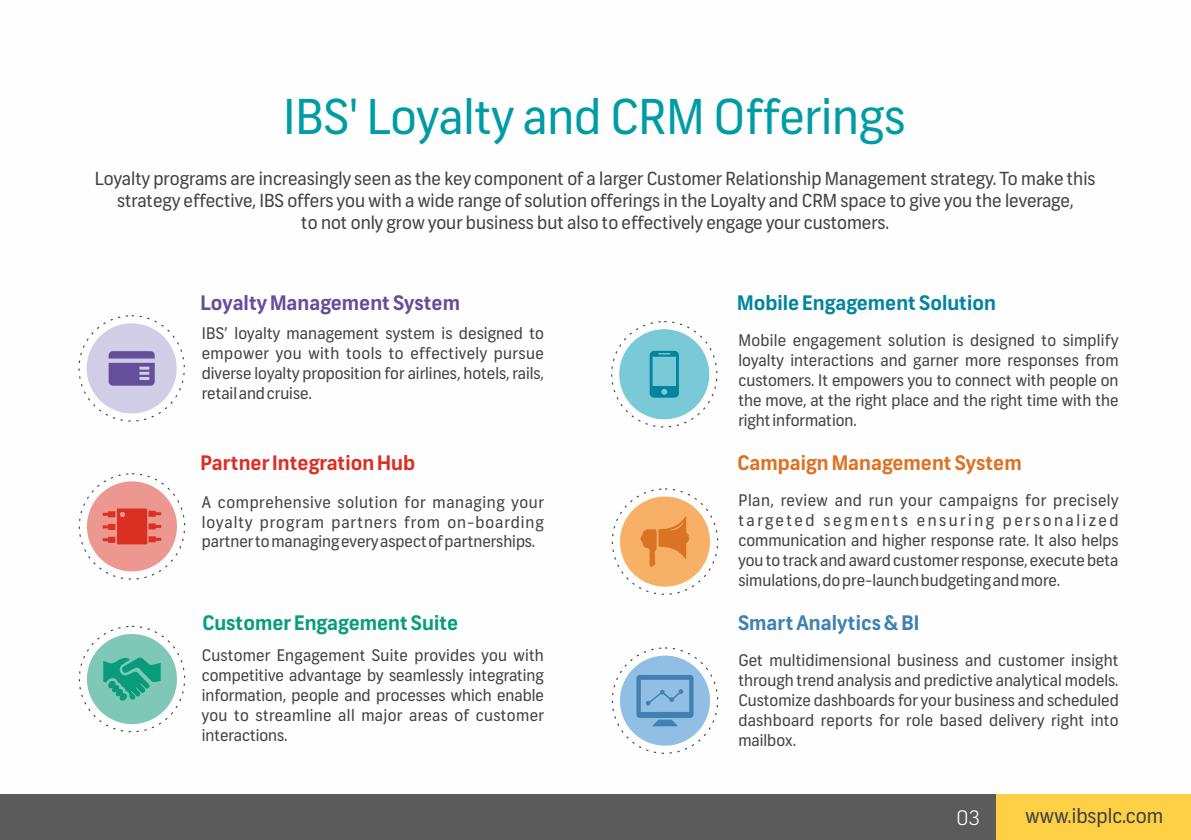
<style>
.page{position:relative;width:1191px;height:840px;background:#fff}
.page>*{position:absolute;margin:0;border:0;box-sizing:border-box;transform-origin:0 0}
.t1{font:48px "Frank";color:#009ca5}
.t2{font:700 20px "Frank";color:#05849f}
.t3{font:700 20px "Frank";color:#da7324}
.t4{font:700 20px "Frank";color:#634f9a}
.t5{font:700 20px "Frank";color:#099c7b}
.t6{font:700 20px "Frank";color:#da3024}
.t7{font:700 20px "Frank";color:#4081b1}
.t8{font:20px "Frank";color:#434242}
.t9{font:300 20px "Frank";color:#fefefe}
.t10{font:18px/22.4px "Frank";color:#434242;text-align:center}
.t11{font:16px/20px "Frank";color:#434242;text-align:justify}
</style>
<div class="page">
<div style="left:87px;top:323px;width:90px;height:90px;background:#d2cde7;border-radius:50%"></div>
<svg style="left:109px;top:351px;width:46px;height:34px;background:#7867a9"></svg>
<div style="left:619px;top:329px;width:90px;height:90px;background:#7ac9d7;border-radius:50%"></div>
<svg style="left:649px;top:350px;width:30px;height:47px"></svg>
<div style="left:87px;top:481px;width:90px;height:90px;background:#ec9790;border-radius:50%"></div>
<svg style="left:103px;top:508px;width:58px;height:36px"></svg>
<div style="left:87px;top:633px;width:90px;height:90px;background:#7fc7b7;border-radius:50%"></div>
<svg style="left:103px;top:657px;width:58px;height:43px"></svg>
<div style="left:620px;top:496px;width:90px;height:90px;background:#f7b065;border-radius:50%"></div>
<svg style="left:640px;top:516px;width:49px;height:50px"></svg>
<div style="left:620px;top:655px;width:90px;height:90px;background:#90bee4;border-radius:50%"></div>
<svg style="left:636px;top:675px;width:57px;height:51px"></svg>
<div style="left:0;top:794px;width:1191px;height:45px;background:#5b5b5b"></div>
<div style="left:996px;top:794px;width:195px;height:45px;background:#fed046"></div>
<h1 class="t1" style="left:283px;top:98px;width:624px">IBS' Loyalty and CRM Offerings</h1>
<p class="t10" style="left:95px;top:169px;width:1002px">Loyalty programs are increasingly seen as the key component of a larger Customer Relationship Management strategy. To make this strategy effective, IBS offers you with a wide range of solution offerings in the Loyalty and CRM space to give you the leverage,<br>to not only grow your business but also to effectively engage your customers.</p>
<p class="t4" style="left:200px;top:295px;width:261px">Loyalty Management System</p>
<p class="t2" style="left:737px;top:295px;width:260px">Mobile Engagement Solution</p>
<p class="t11" style="left:202px;top:324px;width:343px">IBS’ loyalty management system is designed to empower you with tools to effectively pursue diverse loyalty proposition for airlines, hotels, rails, retail and cruise.</p>
<p class="t11" style="left:738px;top:332px;width:382px">Mobile engagement solution is designed to simplify loyalty interactions and garner more responses from customers. It empowers you to connect with people on the move, at the right place and the right time with the right information.</p>
<p class="t6" style="left:200px;top:455px;width:216px">Partner Integration Hub</p>
<p class="t3" style="left:737px;top:455px;width:286px">Campaign Management System</p>
<p class="t11" style="left:202px;top:493px;width:344px">A comprehensive solution for managing your loyalty program partners from on-boarding partner to managing every aspect of partnerships.</p>
<p class="t11" style="left:738px;top:492px;width:382px">Plan, review and run your campaigns for precisely targeted segments ensuring personalized communication and higher response rate. It also helps you to track and award customer response, execute beta simulations, do pre-launch budgeting and more.</p>
<p class="t5" style="left:202px;top:614px;width:257px">Customer Engagement Suite</p>
<p class="t7" style="left:738px;top:614px;width:183px">Smart Analytics &amp; BI</p>
<p class="t11" style="left:202px;top:647px;width:344px">Customer Engagement Suite provides you with competitive advantage by seamlessly integrating information, people and processes which enable you to streamline all major areas of customer interactions.</p>
<p class="t11" style="left:738px;top:651px;width:382px">Get multidimensional business and customer insight through trend analysis and predictive analytical models.<br>Customize dashboards for your business and scheduled dashboard reports for role based delivery right into mailbox.</p>
<p class="t9" style="left:956px;top:809px;width:25px">03</p>
<p class="t8" style="left:1025px;top:807px;width:139px">www.ibsplc.com</p>
</div>
